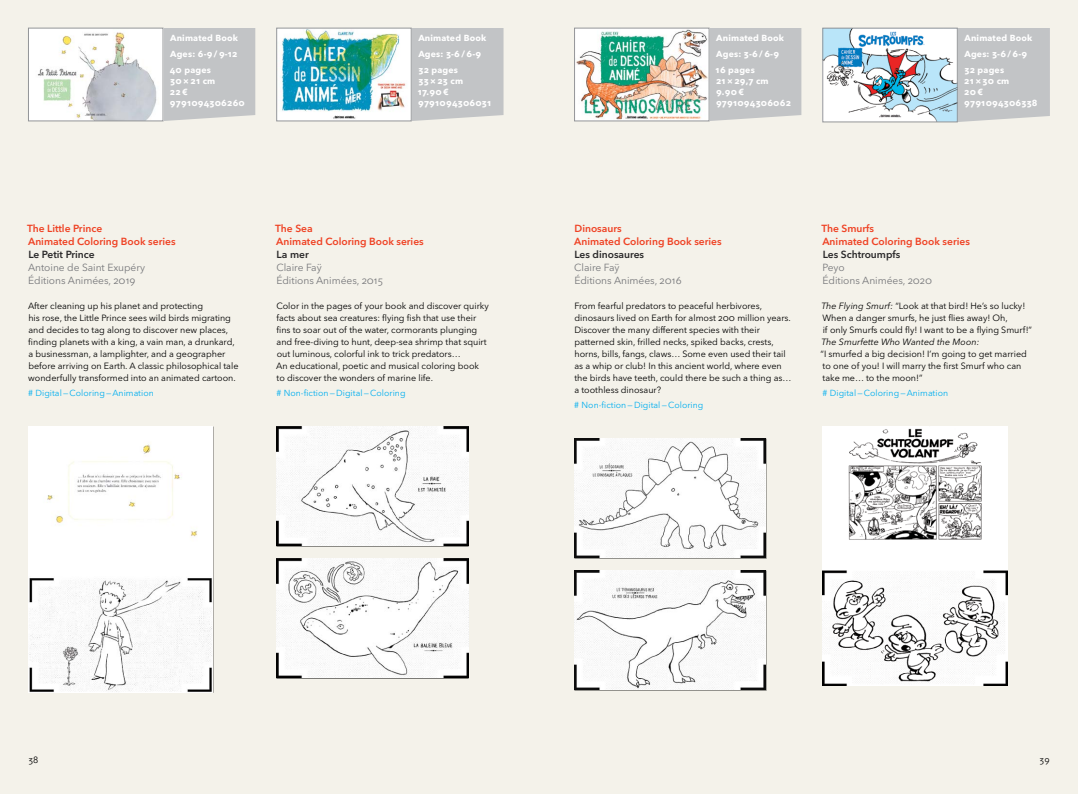
<style>
.page{position:relative;width:1078px;height:794px;background:#fff}
.page>*{position:absolute;margin:0;border:0;box-sizing:border-box;transform-origin:0 0}
.t1{font:600 10.2px/13px "Avenir Next LT Pro";color:#ef4123}
.t2{font:10.2px/13px "Avenir Next LT Pro";letter-spacing:-.005em;color:#77787b}
.t3{font:600 10.2px "Avenir Next LT Pro";color:#292829}
.t4{font:9px/12px "Avenir Next LT Pro";color:#000}
.t5{font:italic 9px "Avenir Next LT Pro";letter-spacing:.005em;color:#000}
.t6{font:700 8.8px/16px "Avenir Next LT Pro";letter-spacing:.02em;color:#fff}
.t7{font:8.8px "Avenir Next LT Pro";letter-spacing:.005em;color:#00aeef}
.s1{font-style:italic}
</style>
<div class="page">
<div style="left:0;top:0;width:1077px;height:794px;background:#f4f2ea"></div>
<div style="left:163px;top:28px;width:92px;height:93px;background:#c2c4c6"></div>
<div style="left:411px;top:28px;width:92px;height:93px;background:#c2c4c6"></div>
<div style="left:709px;top:28px;width:92px;height:93px;background:#c2c4c6"></div>
<div style="left:957px;top:28px;width:92px;height:94px;background:#c2c4c6"></div>
<img style="left:28px;top:426px;width:185px;height:266px">
<img style="left:822px;top:426px;width:184px;height:259px">
<img style="left:574px;top:438px;width:191px;height:120px">
<img style="left:574px;top:570px;width:191px;height:120px">
<img style="left:276px;top:426px;width:192px;height:120px">
<img style="left:276px;top:558px;width:192px;height:120px">
<img style="left:30px;top:30px;width:131px;height:89px">
<div style="left:28px;top:28px;width:135px;height:93px;border:1px solid #939598"></div>
<img style="left:824px;top:30px;width:131px;height:90px">
<div style="left:822px;top:28px;width:135px;height:94px;border:1px solid #939598"></div>
<img style="left:576px;top:30px;width:131px;height:89px">
<div style="left:574px;top:28px;width:135px;height:93px;border:1px solid #939598"></div>
<img style="left:278px;top:30px;width:131px;height:89px">
<div style="left:276px;top:28px;width:135px;height:93px;border:1px solid #939598"></div>
<p class="t6" style="left:170px;top:30px;width:70px;text-align:justify">Animated Book Ages: 6-9 / 9-12<br>40 pages</p>
<p class="t6" style="left:170px;top:75px;width:76px;line-height:11px">30 ×21 cm<br>22€<br>9791094306260</p>
<p class="t6" style="left:418px;top:30px;width:69px">Animated Book<br>Ages: 3-6 / 6-9<br>32 pages</p>
<p class="t6" style="left:417px;top:75px;width:75px;line-height:11px">33×23 cm<br>17.90 €<br>9791094306031</p>
<p class="t1" style="left:27px;top:222px;width:150px">The Little Prince<br>Animated Coloring Book series</p>
<p class="t3" style="left:28px;top:248px;width:68px">Le Petit Prince</p>
<p class="t2" style="left:28px;top:261px;width:118px">Antoine de Saint Exupéry<br>Éditions Animées, 2019</p>
<p class="t4" style="left:28px;top:300px;width:212px">After cleaning up his planet and protecting<br>his rose, the Little Prince sees wild birds migrating and decides to tag along to discover new places, finding planets with a king, a vain man, a drunkard, a businessman, a lamplighter, and a geographer before arriving on Earth. A classic philosophical tale wonderfully transformed into an animated cartoon.</p>
<p class="t7" style="left:28px;top:388px;width:127px"># Digital— Coloring—Animation</p>
<p class="t1" style="left:275px;top:222px;width:150px">The Sea<br>Animated Coloring Book series</p>
<p class="t3" style="left:276px;top:248px;width:34px">La mer</p>
<p class="t2" style="left:276px;top:261px;width:108px">Claire Faÿ<br>Éditions Animées, 2015</p>
<p class="t4" style="left:276px;top:300px;width:214px">Color in the pages of your book and discover quirky facts about sea creatures: flying fish that use their fins to soar out of the water, cormorants plunging and free-diving to hunt, deep-sea shrimp that squirt out luminous, colorful ink to trick predators…<br>An educational, poetic and musical coloring book to discover the wonders of marine life.</p>
<p class="t7" style="left:276px;top:388px;width:131px"># Non-fiction— Digital— Coloring</p>
<p class="t6" style="left:715px;top:30px;width:70px">Animated Book<br>Ages: 3-6 / 6-9<br>16 pages</p>
<p class="t6" style="left:715px;top:75px;width:76px;line-height:11px">21×29,7 cm<br>9.90 €<br>9791094306062</p>
<p class="t6" style="left:964px;top:30px;width:69px">Animated Book<br>Ages: 3-6 / 6-9<br>32 pages</p>
<p class="t6" style="left:964px;top:75px;width:75px;line-height:11px">21×30 cm<br>20€<br>9791094306338</p>
<p class="t1" style="left:574px;top:222px;width:149px">Dinosaurs<br>Animated Coloring Book series</p>
<p class="t3" style="left:574px;top:248px;width:71px">Les dinosaures</p>
<p class="t2" style="left:574px;top:261px;width:109px">Claire Faÿ<br>Éditions Animées, 2016</p>
<p class="t4" style="left:574px;top:300px;width:218px">From fearful predators to peaceful herbivores, dinosaurs lived on Earth for almost 200 million years.<br>Discover the many different species with their patterned skin, frilled necks, spiked backs, crests, horns, bills, fangs, claws… Some even used their tail as a whip or club! In this ancient world, where even the birds have teeth, could there be such a thing as… a toothless dinosaur?</p>
<p class="t7" style="left:574px;top:400px;width:131px"># Non-fiction— Digital— Coloring</p>
<p class="t1" style="left:821px;top:222px;width:150px">The Smurfs<br>Animated Coloring Book series</p>
<p class="t3" style="left:822px;top:248px;width:79px">Les Schtroumpfs</p>
<p class="t2" style="left:822px;top:261px;width:111px">Peyo<br>Éditions Animées, 2020</p>
<p class="t4" style="left:821px;top:300px;width:212px"><span class="s1">The Flying Smurf:</span> “Look at that bird! H e’s so lucky!<br>When a danger smurfs, he just flies away! Oh,<br>if only Smurfs could fly! I want to be a flying Smurf!”</p>
<p class="t5" style="left:821px;top:336px;width:159px">The Smurfette Who Wanted the Moon:</p>
<p class="t4" style="left:820px;top:348px;width:208px">“I smurfed a big decision! I’m going to get married to one of you! I will marry the first Smurf who can take me… to the moon!”</p>
<p class="t7" style="left:822px;top:388px;width:127px"># Digital— Coloring—Animation</p>
<p class="t4" style="left:28px;top:754px;width:11px">38</p>
<p class="t4" style="left:1039px;top:754px;width:12px">39</p>
</div>
